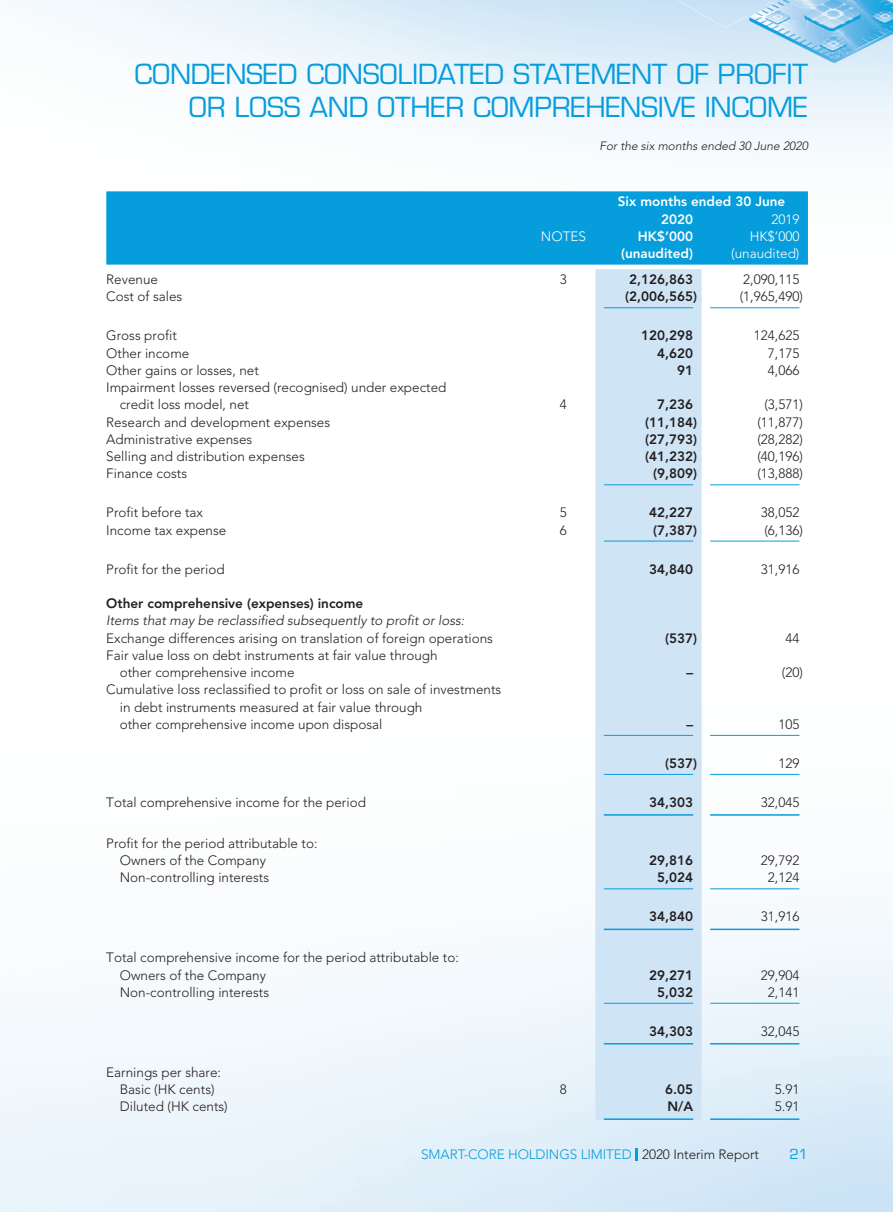
<style>
.page{position:relative;width:893px;height:1212px;background:#fff}
.page>*{position:absolute;margin:0;border:0;box-sizing:border-box;transform-origin:0 0}
.t1{font:27px/32.4px "Eurostile LT Std";letter-spacing:-.01em;color:#069ddc;text-align:right}
._50_Table_txt{font:300 13.5px "Avenir LT Std";color:#231f20}
._50_Table_txt-2{font:800 13.5px "Avenir LT Std";color:#231f20}
._50_Table_txt-3{font:italic 300 13.5px "Avenir LT Std";color:#231f20}
.t2{font:300 13.5px "Avenir LT Std";letter-spacing:-.005em;color:#069ddc}
._50_Table_txt-4{font:800 13.5px "Avenir LT Std";color:#fff}
._50_Table_txt-5{font:300 13.5px "Avenir LT Std";color:#fff}
.t3{font:13.5px "Eurostile LT Std";color:#069ddc}
.t4{font:italic 300 12px "Avenir LT Std";color:#231f20}
.s1{color:#231f20}
</style>
<div class="page">
<img style="left:0;top:0;width:893px;height:1212px">
<svg style="left:635px;top:1148px;width:3px;height:12px"></svg>
<div style="left:106px;top:191px;width:702px;height:74px;background:#069ddc"></div>
<div style="left:595px;top:269px;width:107px;height:851px;background:#cfe5f6"></div>
<hr style="left:604px;top:307px;width:89px;height:1px;background:#069ddc">
<hr style="left:710px;top:307px;width:89px;height:1px;background:#069ddc">
<hr style="left:604px;top:484px;width:89px;height:1px;background:#069ddc">
<hr style="left:710px;top:484px;width:89px;height:1px;background:#069ddc">
<hr style="left:604px;top:541px;width:89px;height:1px;background:#069ddc">
<hr style="left:710px;top:541px;width:89px;height:1px;background:#069ddc">
<hr style="left:604px;top:735px;width:89px;height:1px;background:#069ddc">
<hr style="left:710px;top:735px;width:89px;height:1px;background:#069ddc">
<hr style="left:604px;top:774px;width:89px;height:1px;background:#069ddc">
<hr style="left:710px;top:774px;width:89px;height:1px;background:#069ddc">
<hr style="left:604px;top:814px;width:89px;height:2px;background:#069ddc">
<hr style="left:710px;top:814px;width:89px;height:2px;background:#069ddc">
<hr style="left:604px;top:888px;width:89px;height:1px;background:#069ddc">
<hr style="left:710px;top:888px;width:89px;height:1px;background:#069ddc">
<hr style="left:604px;top:928px;width:89px;height:2px;background:#069ddc">
<hr style="left:710px;top:928px;width:89px;height:2px;background:#069ddc">
<hr style="left:604px;top:1003px;width:89px;height:1px;background:#069ddc">
<hr style="left:710px;top:1003px;width:89px;height:1px;background:#069ddc">
<hr style="left:604px;top:1043px;width:89px;height:1px;background:#069ddc">
<hr style="left:710px;top:1043px;width:89px;height:1px;background:#069ddc">
<hr style="left:604px;top:1118px;width:89px;height:2px;background:#069ddc">
<hr style="left:710px;top:1118px;width:89px;height:2px;background:#069ddc">
<p class="t1" style="left:135px;top:59px;width:675px">CONDENSED CONSOLIDATED STATEMENT OF PROFIT<br>OR LOSS AND OTHER COMPREHENSIVE INCOME</p>
<p class="t4" style="left:599px;top:139px;width:210px">For the six months ended 30 June 2020</p>
<p class="_50_Table_txt-4" style="left:618px;top:194px;width:169px">Six months ended 30 June</p>
<p class="_50_Table_txt-4" style="left:661px;top:211px;width:33px">2020</p>
<p class="_50_Table_txt-5" style="left:771px;top:211px;width:30px">2019</p>
<p class="_50_Table_txt-5" style="left:541px;top:228px;width:47px">NOTES</p>
<p class="_50_Table_txt-4" style="left:638px;top:228px;width:57px">HK$’000</p>
<p class="_50_Table_txt-5" style="left:750px;top:228px;width:51px">HK$’000</p>
<p class="_50_Table_txt-4" style="left:621px;top:245px;width:74px">(unaudited)</p>
<p class="_50_Table_txt-5" style="left:731px;top:245px;width:70px">(unaudited)</p>
<p class="_50_Table_txt" style="left:106px;top:271px;width:53px">Revenue</p>
<p class="_50_Table_txt" style="left:560px;top:271px;width:9px">3</p>
<p class="_50_Table_txt-2" style="left:629px;top:271px;width:65px">2,126,863</p>
<p class="_50_Table_txt" style="left:743px;top:271px;width:58px">2,090,115</p>
<p class="_50_Table_txt" style="left:106px;top:289px;width:78px">Cost of sales</p>
<p class="_50_Table_txt-2" style="left:625px;top:289px;width:73px">(2,006,565)</p>
<p class="_50_Table_txt" style="left:740px;top:289px;width:65px">(1,965,490)</p>
<p class="_50_Table_txt" style="left:106px;top:328px;width:72px">Gross profit</p>
<p class="_50_Table_txt-2" style="left:641px;top:328px;width:53px">120,298</p>
<p class="_50_Table_txt" style="left:754px;top:328px;width:47px">124,625</p>
<p class="_50_Table_txt" style="left:106px;top:345px;width:85px">Other income</p>
<p class="_50_Table_txt-2" style="left:657px;top:345px;width:37px">4,620</p>
<p class="_50_Table_txt" style="left:768px;top:345px;width:33px">7,175</p>
<p class="_50_Table_txt" style="left:106px;top:362px;width:154px">Other gains or losses, net</p>
<p class="_50_Table_txt-2" style="left:677px;top:362px;width:17px">91</p>
<p class="_50_Table_txt" style="left:768px;top:362px;width:33px">4,066</p>
<p class="_50_Table_txt" style="left:106px;top:379px;width:342px">Impairment losses reversed (recognised) under expected</p>
<p class="_50_Table_txt" style="left:120px;top:397px;width:131px">credit loss model, net</p>
<p class="_50_Table_txt" style="left:560px;top:397px;width:9px">4</p>
<p class="_50_Table_txt-2" style="left:657px;top:397px;width:37px">7,236</p>
<p class="_50_Table_txt" style="left:764px;top:397px;width:40px">(3,571)</p>
<p class="_50_Table_txt" style="left:106px;top:414px;width:225px">Research and development expenses</p>
<p class="_50_Table_txt-2" style="left:645px;top:414px;width:53px">(11,184)</p>
<p class="_50_Table_txt" style="left:757px;top:414px;width:47px">(11,877)</p>
<p class="_50_Table_txt" style="left:106px;top:431px;width:148px">Administrative expenses</p>
<p class="_50_Table_txt-2" style="left:645px;top:431px;width:53px">(27,793)</p>
<p class="_50_Table_txt" style="left:757px;top:431px;width:47px">(28,282)</p>
<p class="_50_Table_txt" style="left:106px;top:448px;width:200px">Selling and distribution expenses</p>
<p class="_50_Table_txt-2" style="left:645px;top:448px;width:53px">(41,232)</p>
<p class="_50_Table_txt" style="left:757px;top:448px;width:47px">(40,196)</p>
<p class="_50_Table_txt" style="left:106px;top:466px;width:82px">Finance costs</p>
<p class="_50_Table_txt-2" style="left:653px;top:466px;width:45px">(9,809)</p>
<p class="_50_Table_txt" style="left:757px;top:466px;width:47px">(13,888)</p>
<p class="_50_Table_txt" style="left:106px;top:505px;width:98px">Profit before tax</p>
<p class="_50_Table_txt" style="left:560px;top:505px;width:9px">5</p>
<p class="_50_Table_txt-2" style="left:649px;top:505px;width:45px">42,227</p>
<p class="_50_Table_txt" style="left:761px;top:505px;width:40px">38,052</p>
<p class="_50_Table_txt" style="left:106px;top:522px;width:122px">Income tax expense</p>
<p class="_50_Table_txt" style="left:560px;top:522px;width:9px">6</p>
<p class="_50_Table_txt-2" style="left:653px;top:522px;width:45px">(7,387)</p>
<p class="_50_Table_txt" style="left:764px;top:522px;width:40px">(6,136)</p>
<p class="_50_Table_txt" style="left:106px;top:561px;width:120px">Profit for the period</p>
<p class="_50_Table_txt-2" style="left:649px;top:561px;width:45px">34,840</p>
<p class="_50_Table_txt" style="left:761px;top:561px;width:40px">31,916</p>
<p class="_50_Table_txt-2" style="left:106px;top:595px;width:258px">Other comprehensive (expenses) income</p>
<p class="_50_Table_txt-3" style="left:106px;top:613px;width:360px">Items that may be reclassified subsequently to profit or loss:</p>
<p class="_50_Table_txt" style="left:106px;top:630px;width:388px">Exchange differences arising on translation of foreign operations</p>
<p class="_50_Table_txt-2" style="left:665px;top:630px;width:33px">(537)</p>
<p class="_50_Table_txt" style="left:785px;top:630px;width:16px">44</p>
<p class="_50_Table_txt" style="left:106px;top:647px;width:333px">Fair value loss on debt instruments at fair value through</p>
<p class="_50_Table_txt" style="left:120px;top:664px;width:176px">other comprehensive income</p>
<p class="_50_Table_txt-2" style="left:686px;top:664px;width:8px">–</p>
<p class="_50_Table_txt" style="left:782px;top:664px;width:23px">(20)</p>
<p class="_50_Table_txt" style="left:106px;top:682px;width:396px">Cumulative loss reclassified to profit or loss on sale of investments</p>
<p class="_50_Table_txt" style="left:120px;top:699px;width:304px">in debt instruments measured at fair value through</p>
<p class="_50_Table_txt" style="left:120px;top:716px;width:264px">other comprehensive income upon disposal</p>
<p class="_50_Table_txt-2" style="left:686px;top:716px;width:8px">–</p>
<p class="_50_Table_txt" style="left:778px;top:716px;width:23px">105</p>
<p class="_50_Table_txt-2" style="left:665px;top:755px;width:33px">(537)</p>
<p class="_50_Table_txt" style="left:778px;top:755px;width:23px">129</p>
<p class="_50_Table_txt" style="left:106px;top:794px;width:261px">Total comprehensive income for the period</p>
<p class="_50_Table_txt-2" style="left:649px;top:794px;width:45px">34,303</p>
<p class="_50_Table_txt" style="left:761px;top:794px;width:40px">32,045</p>
<p class="_50_Table_txt" style="left:106px;top:835px;width:213px">Profit for the period attributable to:</p>
<p class="_50_Table_txt" style="left:120px;top:852px;width:148px">Owners of the Company</p>
<p class="_50_Table_txt-2" style="left:649px;top:852px;width:45px">29,816</p>
<p class="_50_Table_txt" style="left:761px;top:852px;width:40px">29,792</p>
<p class="_50_Table_txt" style="left:120px;top:870px;width:151px">Non-controlling interests</p>
<p class="_50_Table_txt-2" style="left:657px;top:870px;width:37px">5,024</p>
<p class="_50_Table_txt" style="left:768px;top:870px;width:33px">2,124</p>
<p class="_50_Table_txt-2" style="left:649px;top:909px;width:45px">34,840</p>
<p class="_50_Table_txt" style="left:761px;top:909px;width:40px">31,916</p>
<p class="_50_Table_txt" style="left:106px;top:950px;width:354px">Total comprehensive income for the period attributable to:</p>
<p class="_50_Table_txt" style="left:120px;top:967px;width:148px">Owners of the Company</p>
<p class="_50_Table_txt-2" style="left:649px;top:967px;width:45px">29,271</p>
<p class="_50_Table_txt" style="left:761px;top:967px;width:40px">29,904</p>
<p class="_50_Table_txt" style="left:120px;top:984px;width:151px">Non-controlling interests</p>
<p class="_50_Table_txt-2" style="left:657px;top:984px;width:37px">5,032</p>
<p class="_50_Table_txt" style="left:768px;top:984px;width:33px">2,141</p>
<p class="_50_Table_txt-2" style="left:649px;top:1023px;width:45px">34,303</p>
<p class="_50_Table_txt" style="left:761px;top:1023px;width:40px">32,045</p>
<p class="_50_Table_txt" style="left:106px;top:1064px;width:116px">Earnings per share:</p>
<p class="_50_Table_txt" style="left:120px;top:1081px;width:96px">Basic (HK cents)</p>
<p class="_50_Table_txt" style="left:560px;top:1081px;width:9px">8</p>
<p class="_50_Table_txt-2" style="left:665px;top:1081px;width:29px">6.05</p>
<p class="_50_Table_txt" style="left:775px;top:1081px;width:26px">5.91</p>
<p class="_50_Table_txt" style="left:120px;top:1098px;width:110px">Diluted (HK cents)</p>
<p class="_50_Table_txt-2" style="left:667px;top:1098px;width:27px">N/A</p>
<p class="_50_Table_txt" style="left:775px;top:1098px;width:26px">5.91</p>
<p class="t2" style="left:421px;top:1147px;width:339px">SMART-CORE HOLDINGS LIMITED <span class="s1">2020 Interim Report</span></p>
<p class="t3" style="left:789px;top:1146px;width:20px">21</p>
</div>
